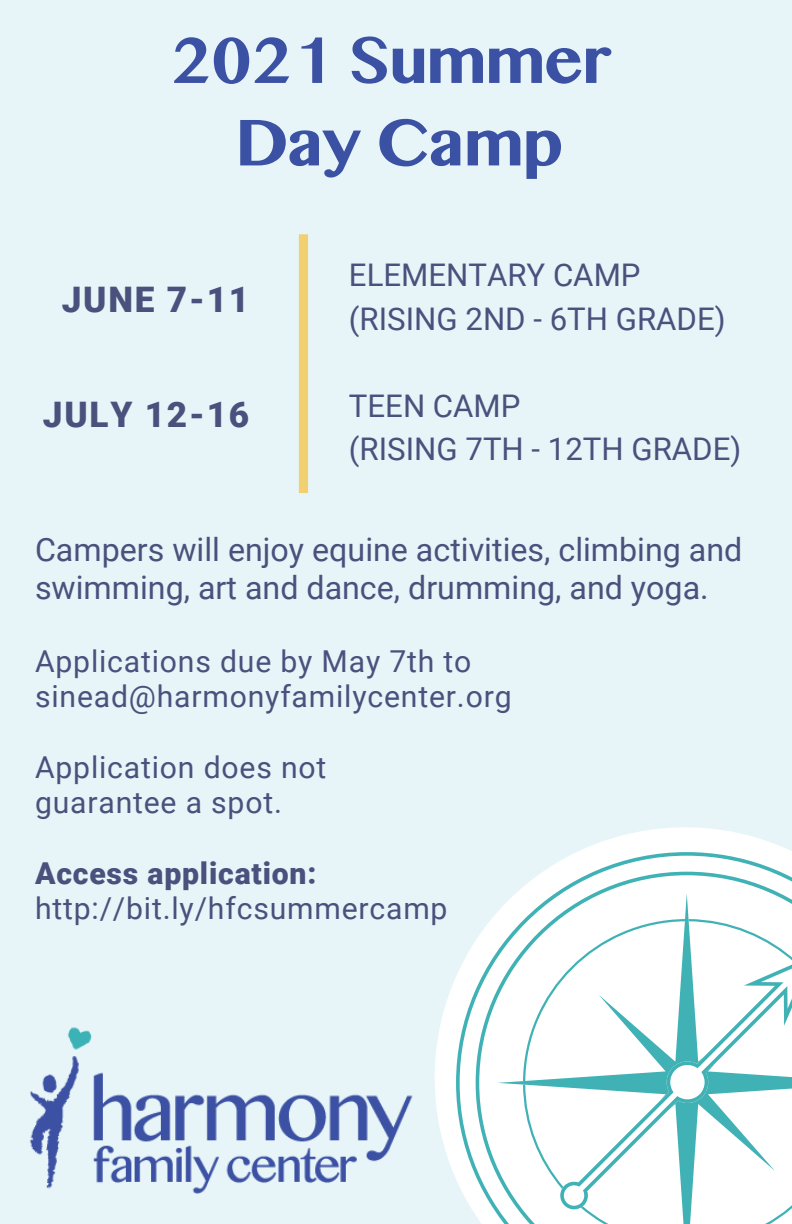
<style>
.page{position:relative;width:792px;height:1224px;background:#e7f5f8}
.page>*{position:absolute;margin:0;border:0;box-sizing:border-box;transform-origin:0 0}
.t1{font:700 65.4px "Myanmar MN";letter-spacing:-.03em;color:#3b51a3}
.t2{font:900 35.2px "Roboto";letter-spacing:.05em;color:#4b517d}
.t3{font:32.2px/37.8px "Roboto";color:#4b517d}
.t4{font:31.2px "Roboto";color:#4b517d}
.t5{font:30.2px/35.2px "Roboto";letter-spacing:.03em;color:#4b517d}
.t6{font:900 30.2px "Roboto";letter-spacing:.025em;color:#4b517d}
</style>
<div class="page">
<svg style="left:435px;top:827px;width:357px;height:351px"></svg>
<svg style="left:456px;top:852px;width:336px;height:363px;fill:#fff"></svg>
<svg style="left:476px;top:872px;width:316px;height:352px;background:#e7f5f5"></svg>
<svg style="left:523px;top:919px;width:269px;height:305px;background:#f3fafa"></svg>
<svg style="left:497px;top:893px;width:208px;height:208px;background:#eef8f8"></svg>
<svg style="left:560px;top:955px;width:232px;height:254px;background:#dbf0f1"></svg>
<div style="left:299px;top:234px;width:9px;height:259px;background:#f1d071"></div>
<img style="left:29px;top:1027px;width:384px;height:167px">
<p class="t1" style="left:170px;top:19px;width:443px">2021 Summer</p>
<p class="t1" style="left:235px;top:102px;width:330px">Day Camp</p>
<p class="t2" style="left:62px;top:279px;width:189px">JUNE 7-11</p>
<p class="t2" style="left:43px;top:394px;width:208px">JULY 12-16</p>
<p class="t4" style="left:349px;top:257px;width:293px">ELEMENTARY CAMP</p>
<p class="t4" style="left:349px;top:301px;width:378px">(RISING 2ND - 6TH GRADE)</p>
<p class="t4" style="left:349px;top:388px;width:173px">TEEN CAMP</p>
<p class="t4" style="left:349px;top:431px;width:394px">(RISING 7TH - 12TH GRADE)</p>
<p class="t3" style="left:35px;top:531px;width:709px">Campers will enjoy equine activities, climbing and swimming, art and dance, drumming, and yoga.</p>
<p class="t5" style="left:35px;top:644px;width:478px">Applications due by May 7th to sinead@harmonyfamilycenter.org</p>
<p class="t5" style="left:35px;top:750px;width:293px">Application does not</p>
<p class="t5" style="left:35px;top:785px;width:249px">guarantee a spot.</p>
<p class="t6" style="left:35px;top:856px;width:283px">Access application:</p>
<p class="t5" style="left:35px;top:891px;width:414px">http://bit.ly/hfcsummercamp</p>
</div>
